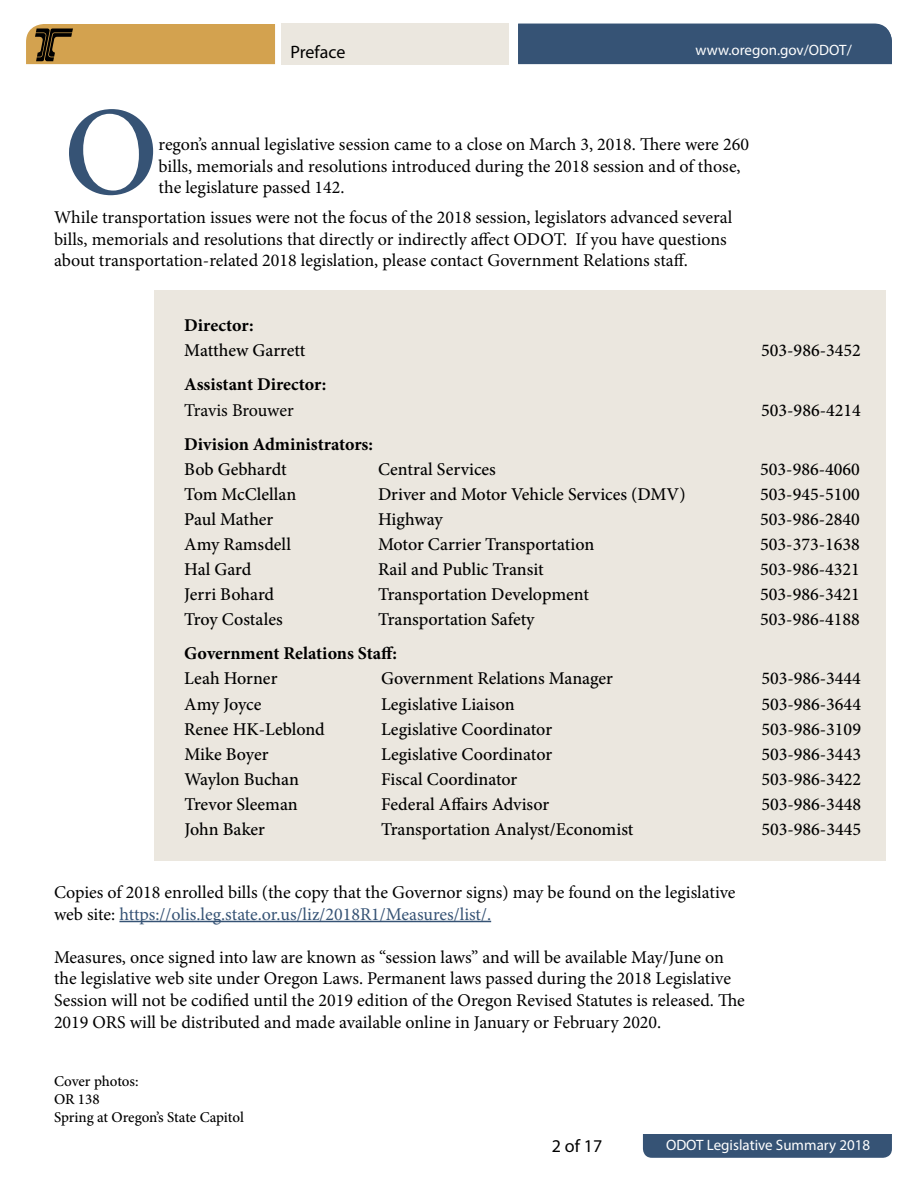
<style>
.page{position:relative;width:918px;height:1188px;background:#fff}
.page>*{position:absolute;margin:0;border:0;box-sizing:border-box;transform-origin:0 0}
.t1{font:500 126.75px "Minion Pro";color:#365375}
.t2{font:18px/21.6px "Minion Pro";color:#000}
.t3{font:500 18px "Minion Pro";color:#000}
.t4{font:700 18px "Minion Pro";color:#000}
.t5{font:18px "Myriad Pro";color:#000}
.t6{font:15px "Myriad Pro";color:#fff}
.t7{font:500 15px/18px "Minion Pro";letter-spacing:-.005em;color:#000}
.s1{color:#365375}
</style>
<div class="page">
<div style="left:643px;top:1134px;width:249px;height:24px;background:#365375"></div>
<svg style="left:26px;top:24px;width:249px;height:40px;background:#c7994b"></svg>
<div style="left:282px;top:24px;width:227px;height:40px;background:#ebe7df"></div>
<div style="left:154px;top:290px;width:732px;height:571px;background:#ebe7df"></div>
<hr style="left:119px;top:921px;width:372px;height:1px;background:#365375">
<div style="left:518px;top:24px;width:374px;height:40px;background:#365375"></div>
<p class="t5" style="left:291px;top:35px;width:56px">Preface</p>
<p class="t6" style="left:636px;top:41px;width:165px">www.oregon.gov/ODOT/ |</p>
<p class="t6" style="left:706px;top:36px;width:158px">www.oregon.gov/ODOT/</p>
<p class="t6" style="left:841px;top:41px;width:5px">|</p>
<p class="t5" style="left:291px;top:40px;width:56px">Preface</p>
<p class="t6" style="left:696px;top:41px;width:158px">www.oregon.gov/ODOT/</p>
<h1 class="t1" style="left:64px;top:67px;width:97px">O</h1>
<p class="t2" style="left:159px;top:134px;width:592px">regon’s annual legislative session came to a close on March 3, 2018. There were 260 bills, memorials and resolutions introduced during the 2018 session and of those, the legislature passed 142.</p>
<p class="t2" style="left:54px;top:207px;width:680px">While transportation issues were not the focus of the 2018 session, legislators advanced several bills, memorials and resolutions that directly or indirectly affect ODOT. If you have questions about transportation-related 2018 legislation, please contact Government Relations staff.</p>
<p class="t4" style="left:184px;top:313px;width:71px">Director:</p>
<p class="t3" style="left:184px;top:338px;width:123px">Matthew Garrett</p>
<p class="t3" style="left:761px;top:338px;width:101px">503-986-3452</p>
<p class="t4" style="left:184px;top:372px;width:144px">Assistant Director:</p>
<p class="t2" style="left:184px;top:399px;width:111px">Travis Brouwer</p>
<p class="t3" style="left:761px;top:398px;width:101px">503-986-4214</p>
<p class="t4" style="left:184px;top:431px;width:190px">Division Administrators:</p>
<p class="t3" style="left:184px;top:457px;width:104px">Bob Gebhardt</p>
<p class="t3" style="left:378px;top:457px;width:119px">Central Services</p>
<p class="t3" style="left:760px;top:457px;width:101px">503-986-4060</p>
<p class="t3" style="left:184px;top:482px;width:114px">Tom McClellan</p>
<p class="t3" style="left:378px;top:482px;width:309px">Driver and Motor Vehicle Services (DMV)</p>
<p class="t3" style="left:760px;top:482px;width:101px">503-945-5100</p>
<p class="t3" style="left:184px;top:507px;width:91px">Paul Mather</p>
<p class="t3" style="left:378px;top:507px;width:66px">Highway</p>
<p class="t3" style="left:760px;top:507px;width:101px">503-986-2840</p>
<p class="t3" style="left:184px;top:532px;width:108px">Amy Ramsdell</p>
<p class="t3" style="left:378px;top:532px;width:218px">Motor Carrier Transportation</p>
<p class="t3" style="left:760px;top:532px;width:101px">503-373-1638</p>
<p class="t3" style="left:184px;top:557px;width:69px">Hal Gard</p>
<p class="t3" style="left:378px;top:557px;width:167px">Rail and Public Transit</p>
<p class="t3" style="left:760px;top:557px;width:101px">503-986-4321</p>
<p class="t3" style="left:184px;top:582px;width:91px">Jerri Bohard</p>
<p class="t3" style="left:378px;top:582px;width:212px">Transportation Development</p>
<p class="t3" style="left:760px;top:582px;width:101px">503-986-3421</p>
<p class="t3" style="left:184px;top:607px;width:100px">Troy Costales</p>
<p class="t3" style="left:378px;top:607px;width:158px">Transportation Safety</p>
<p class="t3" style="left:760px;top:607px;width:101px">503-986-4188</p>
<p class="t4" style="left:184px;top:641px;width:214px">Government Relations Staff:</p>
<p class="t3" style="left:184px;top:667px;width:95px">Leah Horner</p>
<p class="t3" style="left:381px;top:667px;width:234px">Government Relations Manager</p>
<p class="t3" style="left:761px;top:667px;width:101px">503-986-3444</p>
<p class="t3" style="left:184px;top:692px;width:79px">Amy Joyce</p>
<p class="t3" style="left:381px;top:692px;width:135px">Legislative Liaison</p>
<p class="t3" style="left:761px;top:692px;width:101px">503-986-3644</p>
<p class="t3" style="left:184px;top:717px;width:142px">Renee HK-Leblond</p>
<p class="t3" style="left:381px;top:717px;width:173px">Legislative Coordinator</p>
<p class="t3" style="left:761px;top:717px;width:101px">503-986-3109</p>
<p class="t3" style="left:184px;top:742px;width:86px">Mike Boyer</p>
<p class="t3" style="left:381px;top:742px;width:173px">Legislative Coordinator</p>
<p class="t3" style="left:761px;top:742px;width:101px">503-986-3443</p>
<p class="t3" style="left:184px;top:767px;width:116px">Waylon Buchan</p>
<p class="t3" style="left:381px;top:767px;width:138px">Fiscal Coordinator</p>
<p class="t3" style="left:761px;top:767px;width:101px">503-986-3422</p>
<p class="t3" style="left:184px;top:792px;width:115px">Trevor Sleeman</p>
<p class="t3" style="left:381px;top:792px;width:170px">Federal Affairs Advisor</p>
<p class="t3" style="left:761px;top:792px;width:101px">503-986-3448</p>
<p class="t3" style="left:184px;top:817px;width:82px">John Baker</p>
<p class="t3" style="left:381px;top:817px;width:254px">Transportation Analyst/Economist</p>
<p class="t3" style="left:761px;top:817px;width:101px">503-986-3445</p>
<p class="t2" style="left:54px;top:882px;width:683px">Copies of 2018 enrolled bills (the copy that the Governor signs) may be found on the legislative web site: <span class="s1">https://olis.leg.state.or.us/liz/2018R1/Measures/list/.</span></p>
<p class="t2" style="left:54px;top:946px;width:692px">Measures, once signed into law are known as “session laws” and will be available May/June on the legislative web site under Oregon Laws. Permanent laws passed during the 2018 Legislative Session will not be codified until the 2019 edition of the Oregon Revised Statutes is released. The 2019 ORS will be distributed and made available online in January or February 2020.</p>
<p class="t7" style="left:54px;top:1073px;width:191px">Cover photos:<br>OR 138<br>Spring at Oregon’s State Capitol</p>
<p class="t5" style="left:552px;top:1135px;width:52px">2 of 17</p>
<p class="t6" style="left:666px;top:1136px;width:206px">ODOT Legislative Summary 2018</p>
</div>
